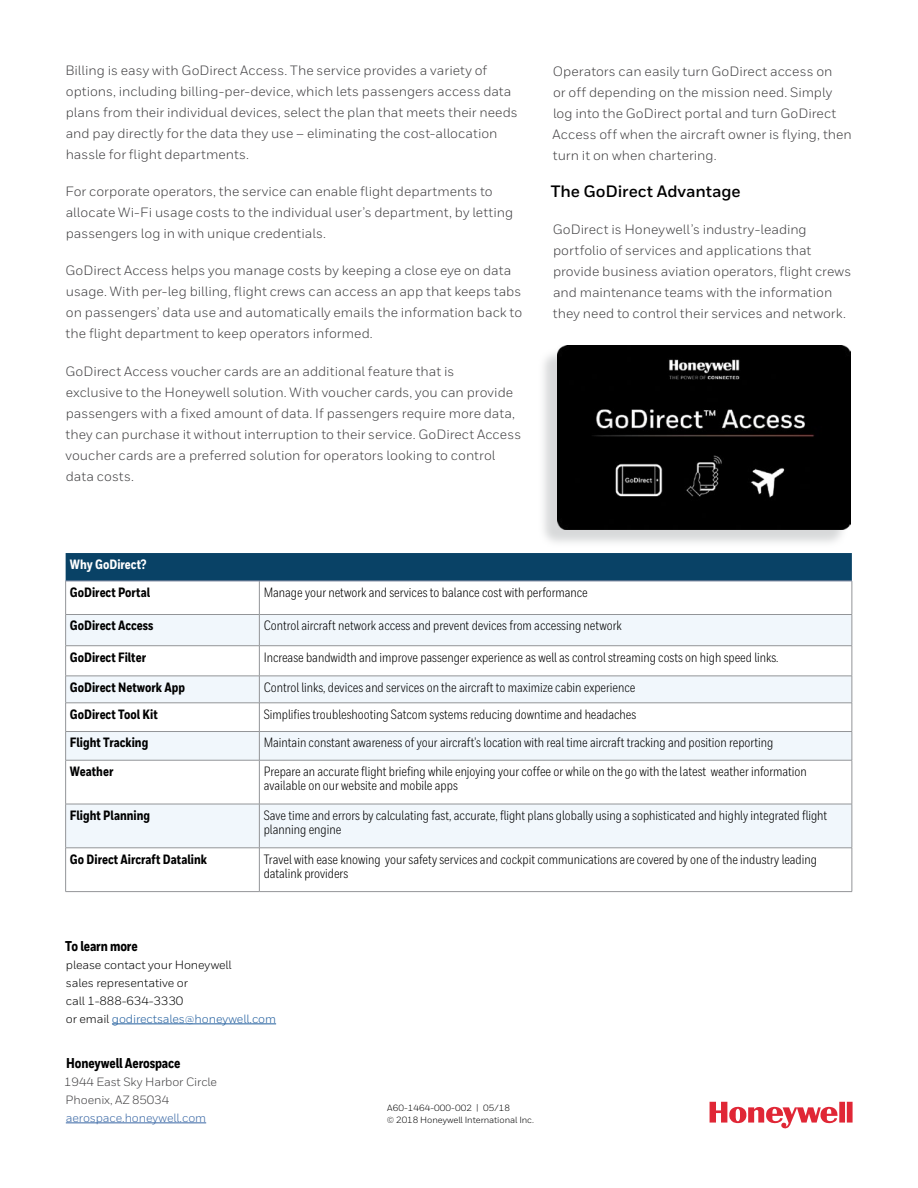
<style>
.page{position:relative;width:918px;height:1188px;background:#fff}
.page>*{position:absolute;margin:0;border:0;box-sizing:border-box;transform-origin:0 0}
.t1{font:700 16.5px "Honeywell Sans";letter-spacing:-.005em;color:#000}
.t2{font:800 14.25px "Honeywell Cond";letter-spacing:-.01em;color:#000}
.t3{font:13.5px/21px "Honeywell Sans";color:#414042}
.t4{font:13.5px/14.2px "Honeywell Cond";color:#000}
.t5{font:800 13.5px "Honeywell Cond";color:#000}
.t6{font:800 13.5px "Honeywell Cond";color:#fff}
.t7{font:12px/18px "Honeywell Sans";letter-spacing:-.01em;color:#000}
.t8{font:12px/18px "Honeywell Sans";letter-spacing:-.01em;color:#414042}
.t9{font:12px "Honeywell Sans";letter-spacing:-.01em;color:#3a68a5}
.t10{font:9px/12px "Honeywell Sans";letter-spacing:-.01em;color:#000}
.s1{color:#215e9e}
</style>
<div class="page">
<svg style="left:710px;top:1102px;width:143px;height:27px"></svg>
<div style="left:66px;top:553px;width:786px;height:28px;background:#094266"></div>
<svg style="left:66px;top:615px;width:786px;height:233px;fill:#f1f7fc"></svg>
<hr style="left:65px;top:581px;width:1px;height:33px;background:#939598">
<hr style="left:259px;top:581px;width:1px;height:33px;background:#939598">
<hr style="left:852px;top:581px;width:1px;height:33px;background:#939598">
<hr style="left:65px;top:614px;width:194px;height:1px;background:#939598">
<hr style="left:65px;top:615px;width:1px;height:31px;background:#939598">
<hr style="left:259px;top:614px;width:593px;height:1px;background:#939598">
<hr style="left:259px;top:615px;width:1px;height:31px;background:#939598">
<hr style="left:852px;top:615px;width:1px;height:31px;background:#939598">
<hr style="left:65px;top:645px;width:194px;height:1px;background:#939598">
<hr style="left:65px;top:646px;width:1px;height:30px;background:#939598">
<hr style="left:259px;top:645px;width:593px;height:1px;background:#939598">
<hr style="left:259px;top:646px;width:1px;height:30px;background:#939598">
<hr style="left:852px;top:646px;width:1px;height:30px;background:#939598">
<hr style="left:65px;top:676px;width:194px;height:1px;background:#939598">
<hr style="left:259px;top:676px;width:593px;height:1px;background:#939598">
<hr style="left:65px;top:703px;width:194px;height:1px;background:#939598">
<hr style="left:259px;top:703px;width:593px;height:1px;background:#939598">
<hr style="left:65px;top:731px;width:194px;height:1px;background:#939598">
<svg style="left:65px;top:676px;width:1px;height:84px"></svg>
<hr style="left:259px;top:731px;width:593px;height:1px;background:#939598">
<svg style="left:259px;top:676px;width:1px;height:84px"></svg>
<svg style="left:852px;top:676px;width:1px;height:84px"></svg>
<hr style="left:65px;top:760px;width:194px;height:1px;background:#939598">
<hr style="left:65px;top:760px;width:1px;height:44px;background:#939598">
<hr style="left:259px;top:760px;width:593px;height:1px;background:#939598">
<hr style="left:259px;top:760px;width:1px;height:44px;background:#939598">
<hr style="left:852px;top:760px;width:1px;height:44px;background:#939598">
<hr style="left:65px;top:804px;width:194px;height:1px;background:#939598">
<hr style="left:65px;top:804px;width:1px;height:44px;background:#939598">
<hr style="left:259px;top:804px;width:593px;height:1px;background:#939598">
<hr style="left:259px;top:804px;width:1px;height:44px;background:#939598">
<hr style="left:852px;top:804px;width:1px;height:44px;background:#939598">
<hr style="left:65px;top:848px;width:194px;height:1px;background:#939598">
<hr style="left:65px;top:848px;width:1px;height:43px;background:#939598">
<hr style="left:259px;top:848px;width:593px;height:1px;background:#939598">
<hr style="left:259px;top:848px;width:1px;height:43px;background:#939598">
<hr style="left:852px;top:848px;width:1px;height:43px;background:#939598">
<hr style="left:65px;top:891px;width:194px;height:1px;background:#939598">
<hr style="left:259px;top:891px;width:593px;height:1px;background:#939598">
<hr style="left:65px;top:581px;width:194px;height:1px;background:#7b859e">
<hr style="left:259px;top:581px;width:593px;height:1px;background:#7b859e">
<div style="left:538px;top:348px;width:310px;height:200px;background:#cbcdce;opacity:.75"></div>
<img style="left:557px;top:345px;width:294px;height:184px">
<hr style="left:112px;top:1024px;width:164px;height:1px;background:#215e9e">
<hr style="left:66px;top:1123px;width:140px;height:1px;background:#3a68a5">
<p class="t3" style="left:65px;top:60px;width:454px">Billing is easy with GoDirect Access. The service provides a variety of options, including billing-per-device, which lets passengers access data plans from their individual devices, select the plan that meets their needs and pay directly for the data they use – eliminating the cost-allocation hassle for flight departments.</p>
<p class="t3" style="left:65px;top:181px;width:449px">For corporate operators, the service can enable flight departments to allocate Wi-Fi usage costs to the individual user’s department, by letting passengers log in with unique credentials.</p>
<p class="t3" style="left:66px;top:260px;width:458px">GoDirect Access helps you manage costs by keeping a close eye on data usage. With per-leg billing, flight crews can access an app that keeps tabs on passengers’ data use and automatically emails the information back to the flight department to keep operators informed.</p>
<p class="t3" style="left:66px;top:360px;width:457px">GoDirect Access voucher cards are an additional feature that is<br>exclusive to the Honeywell solution. With voucher cards, you can provide passengers with a fixed amount of data. If passengers require more data, they can purchase it without interruption to their service. GoDirect Access voucher cards are a preferred solution for operators looking to control data costs.</p>
<p class="t3" style="left:553px;top:61px;width:301px">Operators can easily turn GoDirect access on<br>or off depending on the mission need. Simply log into the GoDirect portal and turn GoDirect Access off when the aircraft owner is flying, then turn it on when chartering.</p>
<p class="t1" style="left:551px;top:181px;width:191px">The GoDirect Advantage</p>
<p class="t3" style="left:553px;top:219px;width:300px">GoDirect is Honeywell’s industry-leading portfolio of services and applications that provide business aviation operators, flight crews and maintenance teams with the information they need to control their services and network.</p>
<p class="t6" style="left:70px;top:556px;width:78px">Why GoDirect?</p>
<p class="t5" style="left:70px;top:584px;width:82px">GoDirect Portal</p>
<p class="t4" style="left:264px;top:585px;width:326px">Manage your network and services to balance cost with performance</p>
<p class="t5" style="left:70px;top:618px;width:85px">GoDirect Access</p>
<p class="t4" style="left:264px;top:619px;width:360px">Control aircraft network access and prevent devices from accessing network</p>
<p class="t5" style="left:70px;top:649px;width:78px">GoDirect Filter</p>
<p class="t4" style="left:264px;top:650px;width:516px">Increase bandwidth and improve passenger experience as well as control streaming costs on high speed links.</p>
<p class="t5" style="left:70px;top:679px;width:117px">GoDirect Network App</p>
<p class="t4" style="left:264px;top:680px;width:373px">Control links, devices and services on the aircraft to maximize cabin experience</p>
<p class="t5" style="left:70px;top:706px;width:89px">GoDirect Tool Kit</p>
<p class="t4" style="left:264px;top:707px;width:374px">Simplifies troubleshooting Satcom systems reducing downtime and headaches</p>
<p class="t5" style="left:70px;top:735px;width:80px">Flight Tracking</p>
<p class="t4" style="left:264px;top:736px;width:511px">Maintain constant awareness of your aircraft's location with real time aircraft tracking and position reporting</p>
<p class="t5" style="left:70px;top:763px;width:45px">Weather</p>
<p class="t4" style="left:264px;top:764px;width:545px">Prepare an accurate flight briefing while enjoying your coffee or while on the go with the latest weather information available on our website and mobile apps</p>
<p class="t5" style="left:70px;top:807px;width:82px">Flight Planning</p>
<p class="t4" style="left:264px;top:808px;width:565px">Save time and errors by calculating fast, accurate, flight plans globally using a sophisticated and highly integrated flight planning engine</p>
<p class="t5" style="left:70px;top:851px;width:139px">Go Direct Aircraft Datalink</p>
<p class="t4" style="left:264px;top:852px;width:555px">Travel with ease knowing your safety services and cockpit communications are covered by one of the industry leading datalink providers</p>
<p class="t2" style="left:65px;top:937px;width:74px">To learn more</p>
<p class="t7" style="left:66px;top:956px;width:212px">please contact your Honeywell<br>sales representative or<br>call 1-888-634-3330<br>or email <span class="s1">godirectsales@honeywell.com</span></p>
<p class="t2" style="left:66px;top:1054px;width:116px">Honeywell Aerospace</p>
<p class="t8" style="left:64px;top:1073px;width:154px">1944 East Sky Harbor Circle<br>Phoenix, AZ 85034</p>
<p class="t9" style="left:66px;top:1110px;width:142px">aerospace.honeywell.com</p>
<p class="t10" style="left:387px;top:1101px;width:149px">A60-1464-000-002 | 05/18<br>© 2018 Honeywell International Inc.</p>
</div>
